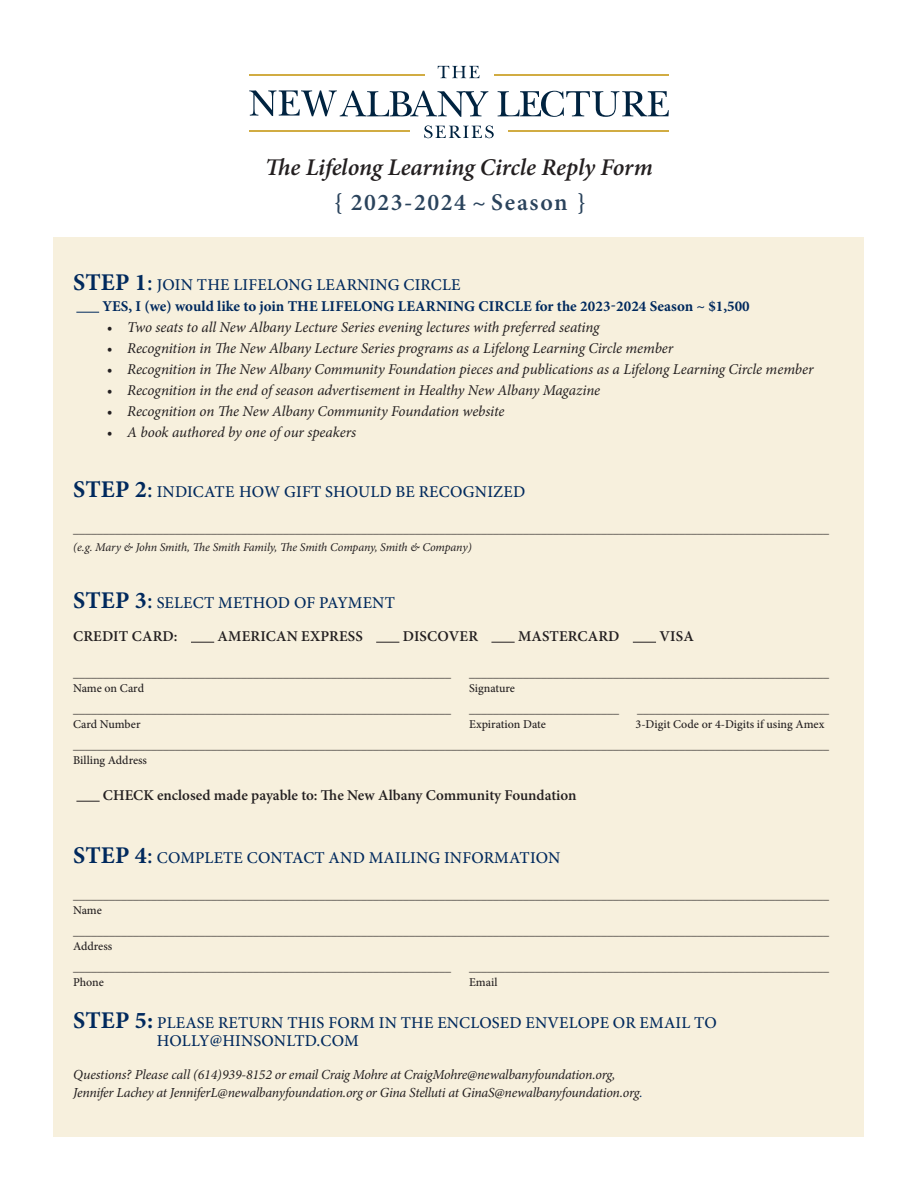
<style>
.page{position:relative;width:918px;height:1188px;background:#fff}
.page>*{position:absolute;margin:0;border:0;box-sizing:border-box;transform-origin:0 0}
.t1{font:italic 600 24px "Minion Pro";letter-spacing:-.01em;color:#231f20}
.t2{font:600 24px "Minion Pro";letter-spacing:.065em;color:#2a435c}
.t3{font:500 16.5px "Minion Pro";letter-spacing:.01em;color:#00295d}
.t4{font:italic 15px "Minion Pro";letter-spacing:-.01em;color:#231f20}
.t5{font:600 15px "Minion Pro";letter-spacing:.005em;color:#231f20}
.t6{font:700 15px "Minion Pro";letter-spacing:.005em;color:#00295d}
.t7{font:italic 13.8px "Minion Pro";letter-spacing:-.02em;color:#231f20}
.t8{font:500 12px "Minion Pro";color:#231f20}
.t9{font:italic 12px "Minion Pro";letter-spacing:-.015em;color:#231f20}
.s1{font-weight:700;font-size:24px}
.s2{font-size:24px}
.s3{color:#00295d}
</style>
<div class="page">
<div style="left:54px;top:237px;width:810px;height:899px;background:#f7f0dd"></div>
<svg style="left:76px;top:312px;width:23px;height:1px"></svg>
<svg style="left:191px;top:642px;width:23px;height:1px"></svg>
<svg style="left:376px;top:642px;width:23px;height:1px"></svg>
<svg style="left:491px;top:642px;width:24px;height:1px"></svg>
<svg style="left:633px;top:642px;width:23px;height:1px"></svg>
<svg style="left:76px;top:801px;width:24px;height:1px"></svg>
<hr style="left:249px;top:74px;width:176px;height:1px;background:#d1ac43">
<hr style="left:494px;top:74px;width:175px;height:1px;background:#d1ac43">
<svg style="left:438px;top:66px;width:41px;height:12px"></svg>
<hr style="left:249px;top:130px;width:161px;height:1px;background:#d1ac43">
<hr style="left:508px;top:130px;width:161px;height:1px;background:#d1ac43">
<svg style="left:424px;top:125px;width:70px;height:13px"></svg>
<svg style="left:249px;top:90px;width:239px;height:27px"></svg>
<svg style="left:498px;top:91px;width:171px;height:26px"></svg>
<p class="t1" style="left:265px;top:151px;width:389px">The Lifelong Learning Circle Reply Form</p>
<p class="t2" style="left:334px;top:185px;width:253px">{ 2023-2024 ~ Season }</p>
<p class="t3" style="left:73px;top:273px;width:389px"><span class="s1">STEP 1</span><span class="s2">:</span> JOIN THE LIFELONG LEARNING CIRCLE</p>
<p class="t6" style="left:102px;top:295px;width:649px">YES, I (we) would like to join THE LIFELONG LEARNING CIRCLE for the 2023-2024 Season ~ $1,500</p>
<p class="t4" style="left:107px;top:317px;width:494px">• Two seats to all New Albany Lecture Series evening lectures with preferred seating</p>
<p class="t4" style="left:107px;top:338px;width:568px">• Recognition in The New Albany Lecture Series programs as a Lifelong Learning Circle member</p>
<p class="t4" style="left:107px;top:359px;width:708px">• Recognition in The New Albany Community Foundation pieces and publications as a Lifelong Learning Circle member</p>
<p class="t4" style="left:107px;top:380px;width:495px">• Recognition in the end of season advertisement in Healthy New Albany Magazine</p>
<p class="t4" style="left:107px;top:401px;width:399px">• Recognition on The New Albany Community Foundation website</p>
<p class="t4" style="left:107px;top:422px;width:251px">• A book authored by one of our speakers</p>
<p class="t3" style="left:73px;top:480px;width:453px"><span class="s1">STEP 2</span><span class="s2">:</span> INDICATE HOW GIFT SHOULD BE RECOGNIZED</p>
<p class="t8" style="left:73px;top:521px;width:757px">______________________________________________________________________________________________________________________________</p>
<p class="t9" style="left:73px;top:539px;width:400px">(e.g. Mary &amp; John Smith, The Smith Family, The Smith Company, Smith &amp; Company)</p>
<p class="t3" style="left:73px;top:591px;width:323px"><span class="s1">STEP 3</span><span class="s2">:</span> SELECT METHOD OF PAYMENT</p>
<p class="t5" style="left:73px;top:626px;width:106px">CREDIT CARD:</p>
<p class="t5" style="left:218px;top:626px;width:147px">AMERICAN EXPRESS</p>
<p class="t5" style="left:403px;top:626px;width:77px">DISCOVER</p>
<p class="t5" style="left:518px;top:626px;width:103px">MASTERCARD</p>
<p class="t5" style="left:659px;top:626px;width:36px">VISA</p>
<p class="t8" style="left:73px;top:665px;width:379px">_______________________________________________________________</p>
<p class="t8" style="left:469px;top:665px;width:362px">____________________________________________________________</p>
<p class="t8" style="left:73px;top:680px;width:72px">Name on Card</p>
<p class="t8" style="left:469px;top:680px;width:47px">Signature</p>
<p class="t8" style="left:73px;top:701px;width:379px">_______________________________________________________________</p>
<p class="t8" style="left:469px;top:701px;width:151px">_________________________</p>
<p class="t8" style="left:637px;top:701px;width:194px">________________________________</p>
<p class="t8" style="left:73px;top:716px;width:69px">Card Number</p>
<p class="t8" style="left:469px;top:716px;width:78px">Expiration Date</p>
<p class="t8" style="left:636px;top:716px;width:190px">3-Digit Code or 4-Digits if using Amex</p>
<p class="t8" style="left:73px;top:737px;width:758px">______________________________________________________________________________________________________________________________</p>
<p class="t8" style="left:73px;top:752px;width:75px">Billing Address</p>
<p class="t5" style="left:103px;top:785px;width:475px">CHECK enclosed made payable to: The New Albany Community Foundation</p>
<p class="t3" style="left:73px;top:846px;width:489px"><span class="s1">STEP 4</span><span class="s2">:</span> COMPLETE CONTACT AND MAILING INFORMATION</p>
<p class="t8" style="left:73px;top:887px;width:758px">______________________________________________________________________________________________________________________________</p>
<p class="t8" style="left:73px;top:902px;width:30px">Name</p>
<p class="t8" style="left:73px;top:923px;width:758px">______________________________________________________________________________________________________________________________</p>
<p class="t8" style="left:73px;top:938px;width:41px">Address</p>
<p class="t8" style="left:73px;top:959px;width:379px">_______________________________________________________________</p>
<p class="t8" style="left:469px;top:959px;width:362px">____________________________________________________________</p>
<p class="t8" style="left:73px;top:974px;width:32px">Phone</p>
<p class="t8" style="left:469px;top:974px;width:30px">Email</p>
<p class="t3" style="left:73px;top:1011px;width:645px"><span class="s1">STEP 5:</span> PLEASE RETURN THIS FORM IN THE ENCLOSED ENVELOPE OR EMAIL TO</p>
<p class="t3" style="left:157px;top:1030px;width:203px">HOLLY@HINSONLTD.COM</p>
<p class="t7" style="left:73px;top:1065px;width:544px">Questions? Please call (614)939-8152 or email Craig Mohre at CraigMohre@newalbanyfoundation.org,</p>
<p class="t7" style="left:73px;top:1083px;width:571px">Jennifer Lachey at JenniferL@newalbanyfoundation.org or Gina Stelluti at GinaS@newalbanyfoundation.org<span class="s3">.</span></p>
</div>
